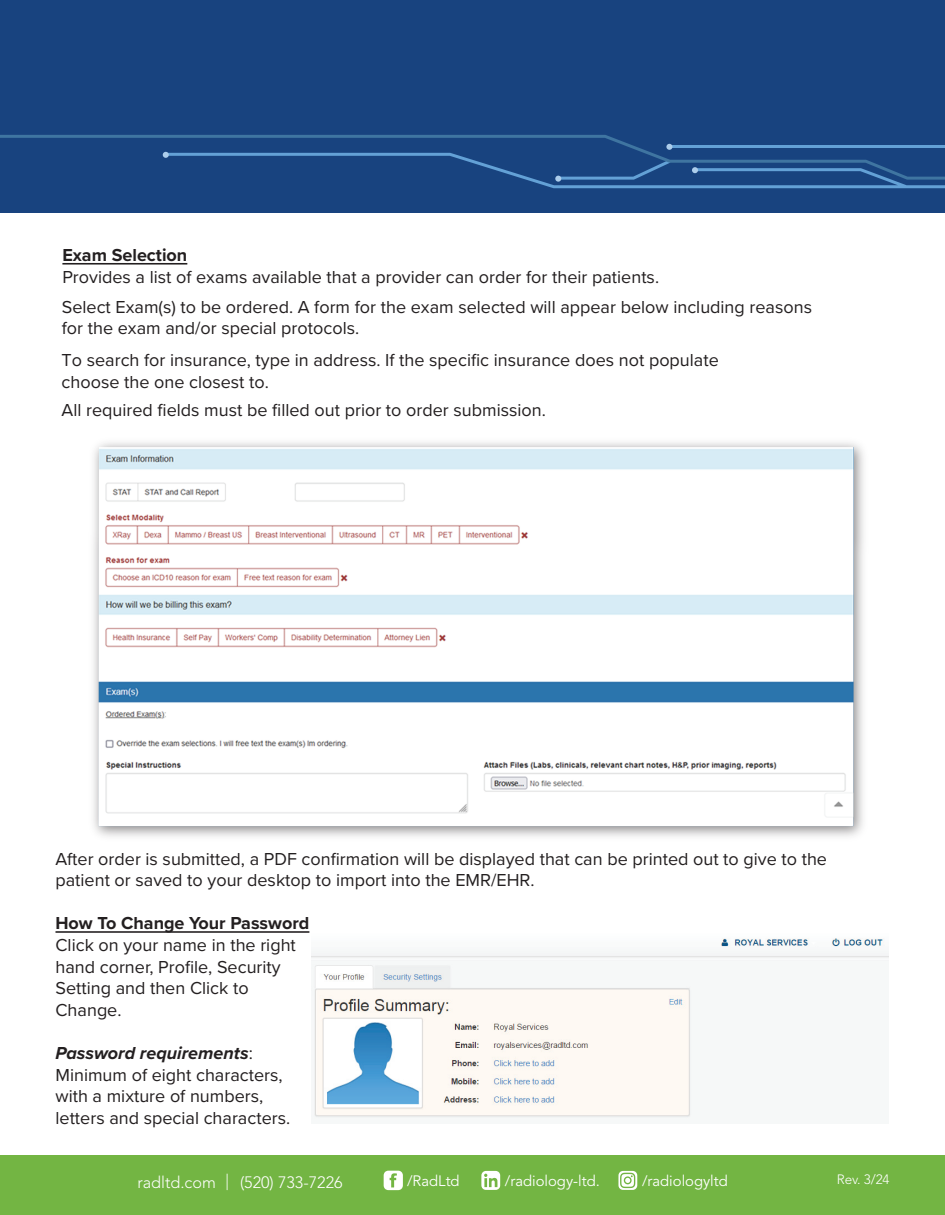
<style>
.page{position:relative;width:945px;height:1215px;background:#fff}
.page>*{position:absolute;margin:0;border:0;box-sizing:border-box;transform-origin:0 0}
.t1{font:18px/21.6px "Proxima Nova";color:#231f20}
.t2{font:700 18px "Proxima Nova";color:#231f20}
.t3{font:300 16.35px "Avenir LT Std";color:#fff}
.t4{font:15px "Avenir LT Std";color:#fff}
.t5{font:300 13.5px "Avenir LT Std";color:#fff}
.s1{font-weight:700;font-style:italic}
</style>
<div class="page">
<div style="left:0;top:0;width:945px;height:212px;background:#18437f"></div>
<div style="left:0;top:1155px;width:945px;height:60px;background:#73b543"></div>
<svg style="left:0;top:135px;width:945px;height:53px"></svg>
<svg style="left:384px;top:1171px;width:19px;height:19px"></svg>
<svg style="left:481px;top:1171px;width:19px;height:19px"></svg>
<svg style="left:618px;top:1171px;width:19px;height:19px"></svg>
<hr style="left:62px;top:263px;width:125px;height:2px;background:#231f20">
<hr style="left:55px;top:931px;width:254px;height:2px;background:#231f20">
<img style="left:312px;top:938px;width:576px;height:180px">
<img style="left:93px;top:442px;width:771px;height:395px">
<img style="left:99px;top:447px;width:755px;height:379px">
<p class="t2" style="left:62px;top:242px;width:126px">Exam Selection</p>
<p class="t1" style="left:62px;top:265px;width:598px">Provides a list of exams available that a provider can order for their patients.</p>
<p class="t1" style="left:62px;top:295px;width:752px">Select Exam(s) to be ordered. A form for the exam selected will appear below including reasons for the exam and/or special protocols.</p>
<p class="t1" style="left:62px;top:348px;width:659px">To search for insurance, type in address. If the specific insurance does not populate choose the one closest to.</p>
<p class="t1" style="left:62px;top:399px;width:486px">All required fields must be filled out prior to order submission.</p>
<p class="t1" style="left:55px;top:847px;width:773px">After order is submitted, a PDF confirmation will be displayed that can be printed out to give to the patient or saved to your desktop to import into the EMR/EHR.</p>
<p class="t2" style="left:55px;top:910px;width:255px">How To Change Your Password</p>
<p class="t1" style="left:55px;top:933px;width:242px">Click on your name in the right hand corner, Profile, Security<br>Setting and then Click to<br>Change.</p>
<p class="t1" style="left:55px;top:1041px;width:236px"><span class="s1">Password requirements</span>:<br>Minimum of eight characters, with a mixture of numbers, letters and special characters.</p>
<p class="t3" style="left:137px;top:1172px;width:207px">radltd.com | (520) 733-7226</p>
<p class="t4" style="left:407px;top:1172px;width:54px">/RadLtd</p>
<p class="t4" style="left:505px;top:1173px;width:96px">/radiology-ltd.</p>
<p class="t4" style="left:642px;top:1173px;width:87px">/radiologyltd</p>
<p class="t5" style="left:837px;top:1171px;width:54px">Rev. 3/24</p>
</div>
